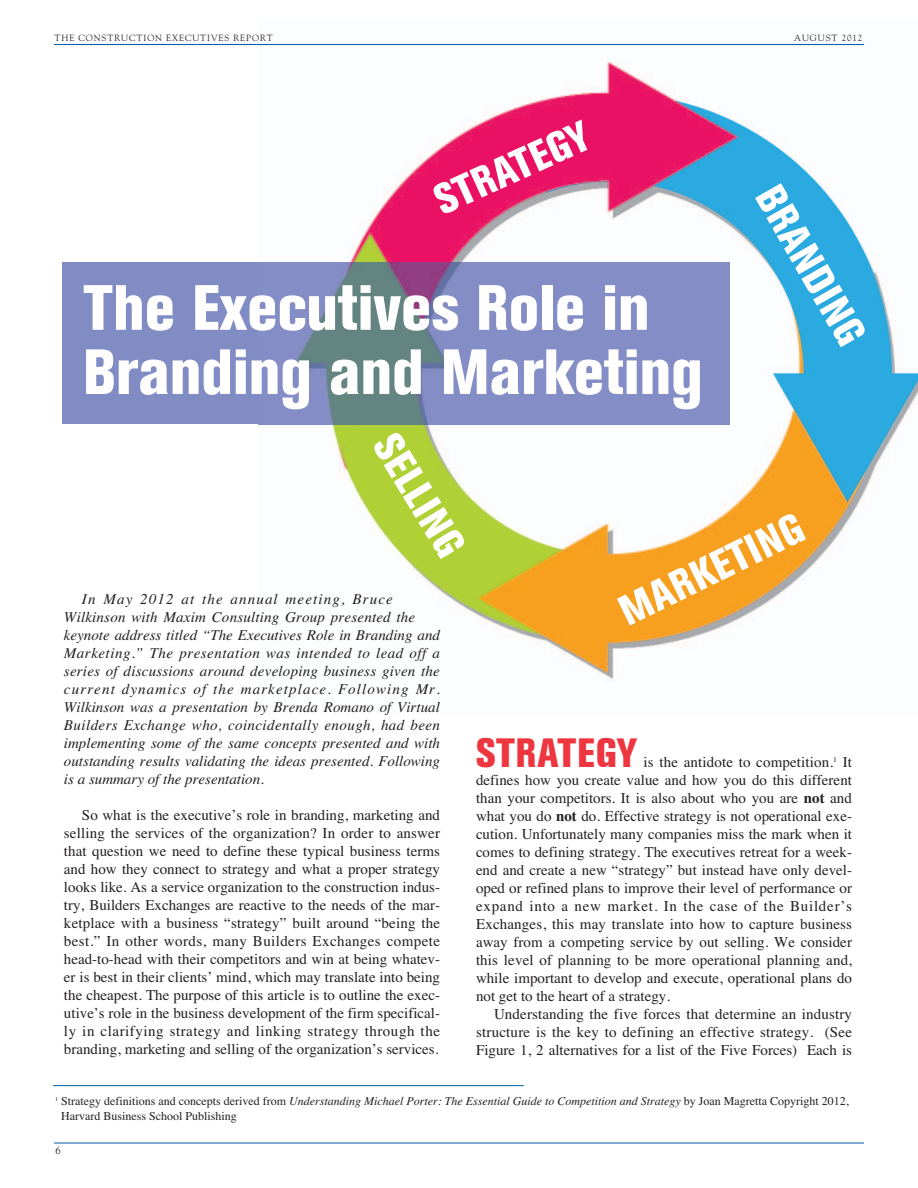
<style>
.page{position:relative;width:918px;height:1188px;background:#fff}
.page>*{position:absolute;margin:0;border:0;box-sizing:border-box;transform-origin:0 0}
.t1{font:800 condensed 63.15px/64.2px "Akzidenz Grotesk BE";color:#fff}
.t2{font:800 condensed 42.3px "Akzidenz Grotesk BE";color:#fff}
.t3{font:800 condensed 40.5px "Akzidenz Grotesk BE";letter-spacing:.01em;color:#ee3640}
.t4{font:15px/18px "Times";color:#231f20;text-align:justify}
.t5{font:italic 15px/18px "Times";letter-spacing:.015em;color:#231f20}
.t6{font:12px/14.4px "Times";color:#231f20}
.t7{font:10.5px "Goudy";color:#231f20}
.t8{font:9px "Goudy";letter-spacing:.1em;color:#231f20}
.s1{font-weight:700}
.s2{font-style:italic}
</style>
<div class="page">
<img style="left:259px;top:45px;width:659px;height:635px">
<hr style="left:54px;top:44px;width:810px;height:1px;background:#0157a8">
<hr style="left:54px;top:1143px;width:810px;height:1px;background:#0157a8">
<hr style="left:53px;top:1085px;width:471px;height:1px;background:#0157a8">
<div style="left:62px;top:262px;width:197px;height:162px;background:#828cc4"></div>
<img style="left:259px;top:262px;width:470px;height:162px">
<p class="t8" style="left:55px;top:34px;width:220px">THE CONSTRUCTION EXECUTIVES REPORT</p>
<p class="t8" style="left:794px;top:34px;width:70px">AUGUST 2012</p>
<h2 class="t2" style="left:431px;top:188px;width:168px;rotate:-24deg">STRATEGY</h2>
<h1 class="t1" style="left:83px;top:281px;width:621px">The Executives Role in<br>Branding and Marketing</h1>
<h2 class="t2" style="left:780px;top:181px;width:177px;rotate:60deg">BRANDING</h2>
<h2 class="t2" style="left:397px;top:430px;width:136px;rotate:59deg">SELLING</h2>
<h2 class="t2" style="left:615px;top:599px;width:201px;rotate:-26deg">MARKETING</h2>
<p class="t5" style="left:64px;top:591px;width:378px;text-indent:18px">In May 2012 at the annual meeting, Bruce Wilkinson with Maxim Consulting Group presented the keynote address titled “The Executives Role in Branding and Marketing.” The presentation was intended to lead off a series of discussions around developing business given the current dynamics of the marketplace. Following Mr.<br>Wilkinson was a presentation by Brenda Romano of Virtual Builders Exchange who, coincidentally enough, had been implementing some of the same concepts presented and with outstanding results validating the ideas presented. Following is a summary of the presentation.</p>
<p class="t4" style="left:64px;top:807px;width:378px;text-indent:18px">So what is the executive’s role in branding, marketing and selling the services of the organization? In order to answer that question we need to define these typical business terms and how they connect to strategy and what a proper strategy looks like. As a service organization to the construction indus&shy;try, Builders Exchanges are reactive to the needs of the mar&shy;ketplace with a business “strategy” built around “being the best.” In other words, many Builders Exchanges compete head-to-head with their competitors and win at being whatev&shy;er is best in their clients’ mind, which may translate into being the cheapest. The purpose of this article is to outline the exec&shy;utive’s role in the business development of the firm specifical&shy;ly in clarifying strategy and linking strategy through the branding, marketing and selling of the organization’s services.</p>
<h3 class="t3" style="left:476px;top:738px;width:163px">STRATEGY</h3>
<p class="t4" style="left:476px;top:754px;width:378px;text-indent:168px">is the antidote to competition.<sup>1</sup> It defines how you create value and how you do this different than your competitors. It is also about who you are <span class="s1">not</span> and what you do <span class="s1">not</span> do. Effective strategy is not operational exe&shy;cution. Unfortunately many companies miss the mark when it comes to defining strategy. The executives retreat for a week&shy;end and create a new “strategy” but instead have only devel&shy;oped or refined plans to improve their level of performance or expand into a new market. In the case of the Builder’s Exchanges, this may translate into how to capture business away from a competing service by out selling. We consider this level of planning to be more operational planning and, while important to develop and execute, operational plans do not get to the heart of a strategy.</p>
<p class="t4" style="left:476px;top:1006px;width:378px;text-indent:18px">Understanding the five forces that determine an industry structure is the key to defining an effective strategy. (See Figure 1, 2 alternatives for a list of the Five Forces) Each is</p>
<p class="t6" style="left:61px;top:1095px;width:789px;text-indent:-6px"><sup>1</sup> Strategy definitions and concepts derived from <span class="s2">Understanding Michael Porter: The Essential Guide to Competition and Strategy</span> by Joan Magretta Copyright 2012,<br>Harvard Business School Publishing</p>
<p class="t7" style="left:56px;top:1146px;width:7px">6</p>
</div>
